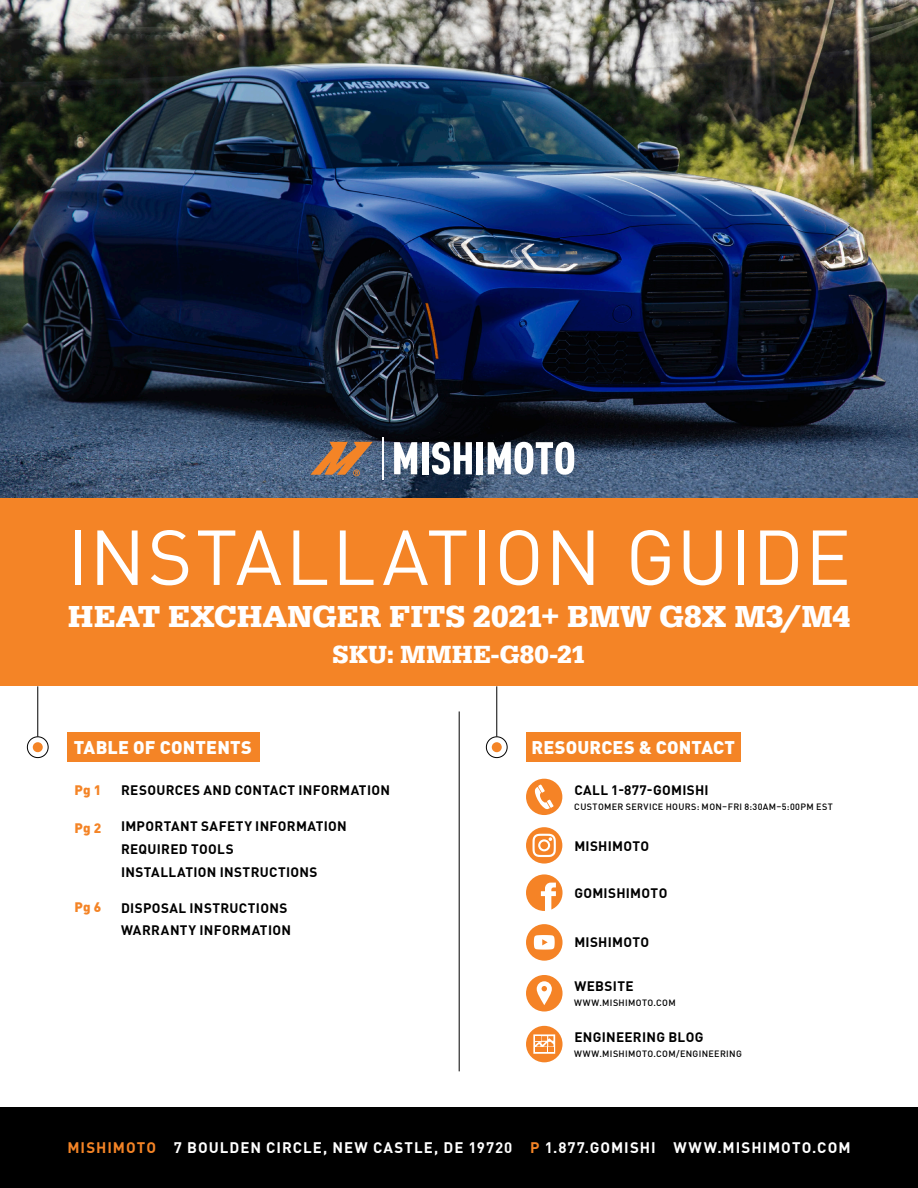
<style>
.page{position:relative;width:918px;height:1188px;background:#fff}
.page>*{position:absolute;margin:0;border:0;box-sizing:border-box;transform-origin:0 0}
.t1{font:76.5px "DINOT";letter-spacing:.015em;color:#fff}
.t2{font:700 31.5px "Egyptienne URW";color:#fff}
.t3{font:700 25.65px "Egyptienne URW";letter-spacing:.005em;color:#fff}
.t4{font:900 18px "DINOT";letter-spacing:.01em;color:#fff}
.t5{font:700 15px "DINOT";letter-spacing:.07em;color:#fff}
.t6{font:700 13.5px/22.5px "DINOT";letter-spacing:.025em;color:#000}
.t7{font:900 13.5px "DINOT";color:#f48426}
.t8{font:500 9px "DINOT";letter-spacing:.04em;color:#000}
.s1{color:#f48426}
</style>
<div class="page">
<div style="left:0;top:497px;width:918px;height:189px;background:#f48426"></div>
<div style="left:0;top:1107px;width:918px;height:81px;background:#000"></div>
<hr style="left:38px;top:686px;width:1px;height:51px;background:#000">
<hr style="left:497px;top:686px;width:1px;height:51px;background:#000">
<div style="left:33px;top:742px;width:10px;height:10px;background:#f48426;border-radius:50%"></div>
<div style="left:492px;top:742px;width:10px;height:10px;background:#f48426;border-radius:50%"></div>
<div style="left:27px;top:737px;width:21px;height:21px;border:1px solid #000;border-radius:50%"></div>
<div style="left:486px;top:737px;width:21px;height:21px;border:1px solid #000;border-radius:50%"></div>
<hr style="left:459px;top:711px;width:1px;height:360px;background:#000">
<div style="left:67px;top:732px;width:192px;height:30px;background:#f48426"></div>
<div style="left:526px;top:732px;width:215px;height:30px;background:#f48426"></div>
<svg style="left:526px;top:874px;width:37px;height:37px"></svg>
<svg style="left:526px;top:1026px;width:37px;height:36px"></svg>
<svg style="left:526px;top:827px;width:36px;height:37px"></svg>
<svg style="left:526px;top:779px;width:36px;height:36px"></svg>
<svg style="left:526px;top:975px;width:37px;height:37px"></svg>
<img style="left:0;top:0;width:918px;height:497px">
<div style="left:526px;top:924px;width:37px;height:37px;background:#f58326;border-radius:50%"></div>
<svg style="left:534px;top:935px;width:21px;height:15px"></svg>
<svg style="left:394px;top:442px;width:23px;height:32px"></svg>
<div style="left:422px;top:442px;width:6px;height:32px;background:#fff"></div>
<svg style="left:432px;top:442px;width:40px;height:33px"></svg>
<div style="left:477px;top:442px;width:6px;height:32px;background:#fff"></div>
<svg style="left:488px;top:442px;width:86px;height:33px"></svg>
<hr style="left:382px;top:437px;width:2px;height:43px;background:#fff">
<svg style="left:310px;top:442px;width:63px;height:34px;background:#9a7459"></svg>
<h1 class="t1" style="left:67px;top:499px;width:785px">INSTALLATION GUIDE</h1>
<h2 class="t2" style="left:68px;top:597px;width:784px">HEAT EXCHANGER FITS 2021+ BMW G8X M3/M4</h2>
<h3 class="t3" style="left:333px;top:639px;width:254px">SKU: MMHE-G80-21</h3>
<h3 class="t4" style="left:74px;top:733px;width:179px">TABLE OF CONTENTS</h3>
<h3 class="t4" style="left:531px;top:733px;width:205px">RESOURCES &amp; CONTACT</h3>
<p class="t6" style="left:574px;top:777px;width:136px">CALL 1-877-GOMISHI</p>
<p class="t8" style="left:574px;top:799px;width:260px">CUSTOMER SERVICE HOURS: MON–FRI 8:30AM–5:00PM EST</p>
<p class="t6" style="left:574px;top:833px;width:76px">MISHIMOTO</p>
<p class="t6" style="left:574px;top:881px;width:95px">GOMISHIMOTO</p>
<p class="t6" style="left:574px;top:930px;width:76px">MISHIMOTO</p>
<p class="t6" style="left:574px;top:973px;width:61px">WEBSITE</p>
<p class="t8" style="left:574px;top:996px;width:103px">WWW.MISHIMOTO.COM</p>
<p class="t6" style="left:574px;top:1024px;width:131px">ENGINEERING BLOG</p>
<p class="t8" style="left:574px;top:1046px;width:169px">WWW.MISHIMOTO.COM/ENGINEERING</p>
<p class="t6" style="left:121px;top:778px;width:271px">RESOURCES AND CONTACT INFORMATION</p>
<p class="t6" style="left:121px;top:814px;width:227px">IMPORTANT SAFETY INFORMATION<br>REQUIRED TOOLS<br>INSTALLATION INSTRUCTIONS</p>
<p class="t6" style="left:121px;top:895px;width:172px">DISPOSAL INSTRUCTIONS<br>WARRANTY INFORMATION</p>
<p class="t7" style="left:75px;top:780px;width:28px">Pg 1</p>
<p class="t7" style="left:75px;top:817px;width:28px">Pg 2</p>
<p class="t7" style="left:75px;top:897px;width:28px">Pg 6</p>
<p class="t5" style="left:68px;top:1136px;width:784px"><span class="s1">MISHIMOTO</span> 7 BOULDEN CIRCLE, NEW CASTLE, DE 19720 <span class="s1">P</span> 1.877.GOMISHI WWW.MISHIMOTO.COM</p>
</div>
